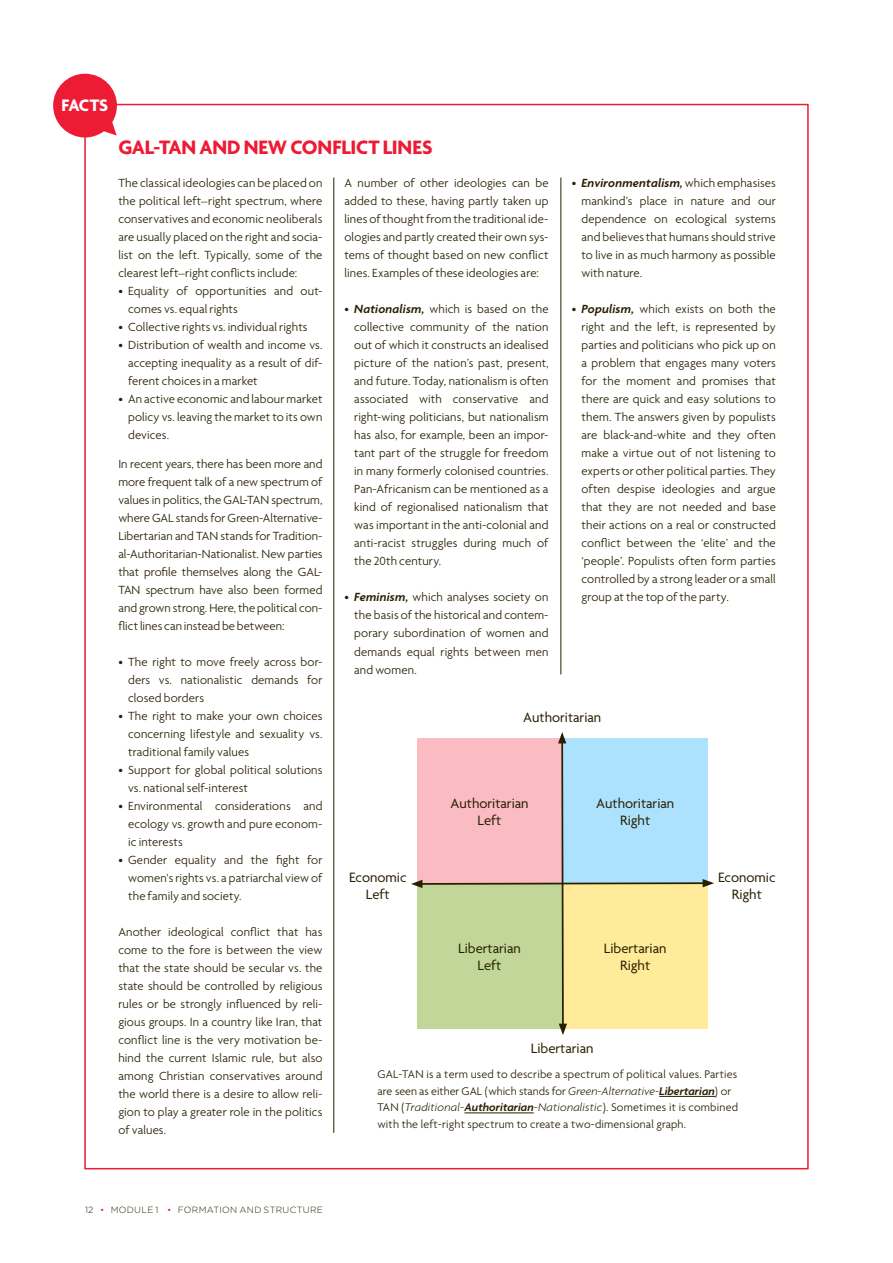
<style>
.page{position:relative;width:893px;height:1263px;background:#fff}
.page>*{position:absolute;margin:0;border:0;box-sizing:border-box;transform-origin:0 0}
.MELL_RUTA_AgendaBold_13_13_RED{font:700 21px "Agenda";letter-spacing:-.01em;color:#ed1b34}
.t1{font:700 18px "Agenda";letter-spacing:-.025em;color:#fff}
.BILD_GotjBook_7_10{font:14.7px/17.2px "Agenda";color:#281f00;text-align:center}
.RUBBE_Agenda_bold_26_27_-5{font:300 12.75px/18px "Agenda";letter-spacing:.01em;color:#281f00;text-align:justify}
.BILD_GotjBook_7_10-2{font:300 12px/16.5px "Agenda";letter-spacing:.015em;color:#281f00}
.t2{font:300 9px "Gotham";letter-spacing:.035em;color:#281f00}
.s1{font-weight:600;font-style:italic}
.s2{font-style:italic}
.s3{color:#ed1b34}
</style>
<div class="page">
<div style="left:84px;top:104px;width:725px;height:1065px;background:#fff;border:2px solid #ed1b34"></div>
<svg style="left:53px;top:74px;width:64px;height:63px"></svg>
<svg style="left:411px;top:732px;width:303px;height:303px;background:#dad8bf"></svg>
<hr style="left:659px;top:1096px;width:56px;height:1px;background:#281f00">
<hr style="left:464px;top:1112px;width:70px;height:1px;background:#281f00">
<hr style="left:334px;top:178px;width:1px;height:955px;background:#281f00">
<hr style="left:561px;top:178px;width:1px;height:496px;background:#281f00">
<p class="t1" style="left:61px;top:96px;width:48px">FACTS</p>
<p class="MELL_RUTA_AgendaBold_13_13_RED" style="left:118px;top:136px;width:316px">GAL-TAN AND NEW CONFLICT LINES</p>
<p class="RUBBE_Agenda_bold_26_27_-5" style="left:118px;top:175px;width:206px">The classical ideologies can be placed on the political left–right spectrum, where conservatives and economic neoliberals are usually placed on the right and socia&shy;list on the left. Typically, some of the clearest left–right conflicts include:</p>
<p class="RUBBE_Agenda_bold_26_27_-5" style="left:128px;top:283px;width:196px;text-indent:-10px">• Equality of opportunities and out&shy;comes vs. equal rights</p>
<p class="RUBBE_Agenda_bold_26_27_-5" style="left:118px;top:319px;width:191px">• Collective rights vs. individual rights</p>
<p class="RUBBE_Agenda_bold_26_27_-5" style="left:128px;top:337px;width:196px;text-indent:-10px">• Distribution of wealth and income vs. accepting inequality as a result of dif&shy;ferent choices in a market</p>
<p class="RUBBE_Agenda_bold_26_27_-5" style="left:128px;top:391px;width:196px;text-indent:-10px">• An active economic and labour market policy vs. leaving the market to its own devices.</p>
<p class="RUBBE_Agenda_bold_26_27_-5" style="left:118px;top:456px;width:206px">In recent years, there has been more and more frequent talk of a new spectrum of values in politics, the GAL-TAN spectrum, where GAL stands for Green-Alternative-Libertarian and TAN stands for Tradition&shy;al-Authoritarian-Nationalist. New parties that profile themselves along the GAL-TAN spectrum have also been formed and grown strong. Here, the political con&shy;flict lines can instead be between:</p>
<p class="RUBBE_Agenda_bold_26_27_-5" style="left:128px;top:654px;width:196px;text-indent:-10px">• The right to move freely across bor&shy;ders vs. nationalistic demands for closed borders</p>
<p class="RUBBE_Agenda_bold_26_27_-5" style="left:128px;top:708px;width:196px;text-indent:-10px">• The right to make your own choices concerning lifestyle and sexuality vs. traditional family values</p>
<p class="RUBBE_Agenda_bold_26_27_-5" style="left:128px;top:762px;width:196px;text-indent:-10px">• Support for global political solutions vs. national self-interest</p>
<p class="RUBBE_Agenda_bold_26_27_-5" style="left:128px;top:798px;width:196px;text-indent:-10px">• Environmental considerations and ecology vs. growth and pure econom&shy;ic interests</p>
<p class="RUBBE_Agenda_bold_26_27_-5" style="left:128px;top:852px;width:196px;text-indent:-10px">• Gender equality and the fight for women's rights vs. a patriarchal view of the family and society.</p>
<p class="RUBBE_Agenda_bold_26_27_-5" style="left:118px;top:924px;width:206px">Another ideological conflict that has come to the fore is between the view that the state should be secular vs. the state should be controlled by religious rules or be strongly influenced by reli&shy;gious groups. In a country like Iran, that conflict line is the very motivation be&shy;hind the current Islamic rule, but also among Christian conservatives around the world there is a desire to allow reli&shy;gion to play a greater role in the politics of values.</p>
<p class="RUBBE_Agenda_bold_26_27_-5" style="left:344px;top:175px;width:206px">A number of other ideologies can be added to these, having partly taken up lines of thought from the traditional ide&shy;ologies and partly created their own sys&shy;tems of thought based on new conflict lines. Examples of these ideologies are:</p>
<p class="RUBBE_Agenda_bold_26_27_-5" style="left:354px;top:301px;width:196px;text-indent:-10px">• <span class="s1">Nationalism,</span> which is based on the collective community of the nation out of which it constructs an idealised picture of the nation’s past, present, and future. Today, nationalism is often associated with conservative and right-wing politicians, but nationalism has also, for example, been an impor&shy;tant part of the struggle for freedom in many formerly colonised countries.<br>Pan-Africanism can be mentioned as a kind of regionalised nationalism that was important in the anti-colonial and anti-racist struggles during much of the 20th century.</p>
<p class="RUBBE_Agenda_bold_26_27_-5" style="left:354px;top:589px;width:196px;text-indent:-10px">• <span class="s1">Feminism,</span> which analyses society on the basis of the historical and contem&shy;porary subordination of women and demands equal rights between men and women.</p>
<p class="RUBBE_Agenda_bold_26_27_-5" style="left:581px;top:175px;width:196px;text-indent:-10px">• <span class="s1">Environmentalism,</span> which emphasises mankind’s place in nature and our dependence on ecological systems and believes that humans should strive to live in as much harmony as possible with nature.</p>
<p class="RUBBE_Agenda_bold_26_27_-5" style="left:581px;top:301px;width:196px;text-indent:-10px">• <span class="s1">Populism,</span> which exists on both the right and the left, is represented by parties and politicians who pick up on a problem that engages many voters for the moment and promises that there are quick and easy solutions to them. The answers given by populists are black-and-white and they often make a virtue out of not listening to experts or other political parties. They often despise ideologies and argue that they are not needed and base their actions on a real or constructed conflict between the ‘elite’ and the ‘people’. Populists often form parties controlled by a strong leader or a small group at the top of the party.</p>
<p class="BILD_GotjBook_7_10" style="left:523px;top:709px;width:80px">Authoritarian</p>
<p class="BILD_GotjBook_7_10" style="left:450px;top:795px;width:80px">Authoritarian<br>Left</p>
<p class="BILD_GotjBook_7_10" style="left:596px;top:795px;width:80px">Authoritarian<br>Right</p>
<p class="BILD_GotjBook_7_10" style="left:349px;top:869px;width:59px">Economic<br>Left</p>
<p class="BILD_GotjBook_7_10" style="left:718px;top:869px;width:59px">Economic<br>Right</p>
<p class="BILD_GotjBook_7_10" style="left:458px;top:940px;width:64px">Libertarian<br>Left</p>
<p class="BILD_GotjBook_7_10" style="left:604px;top:940px;width:64px">Libertarian<br>Right</p>
<p class="BILD_GotjBook_7_10" style="left:531px;top:1041px;width:64px">Libertarian</p>
<p class="BILD_GotjBook_7_10-2" style="left:377px;top:1067px;width:362px">GAL-TAN is a term used to describe a spectrum of political values. Parties are seen as either GAL (which stands for <span class="s2">Green-Alternative-</span><span class="s1">Libertarian</span>) or TAN (<span class="s2">Traditional-</span><span class="s1">Authoritarian</span><span class="s2">-Nationalistic</span>). Sometimes it is combined with the left-right spectrum to create a two-dimensional graph.</p>
<p class="t2" style="left:85px;top:1204px;width:239px">12 <span class="s3">•</span> MODULE 1 <span class="s3">•</span> FORMATION AND STRUCTURE</p>
</div>
